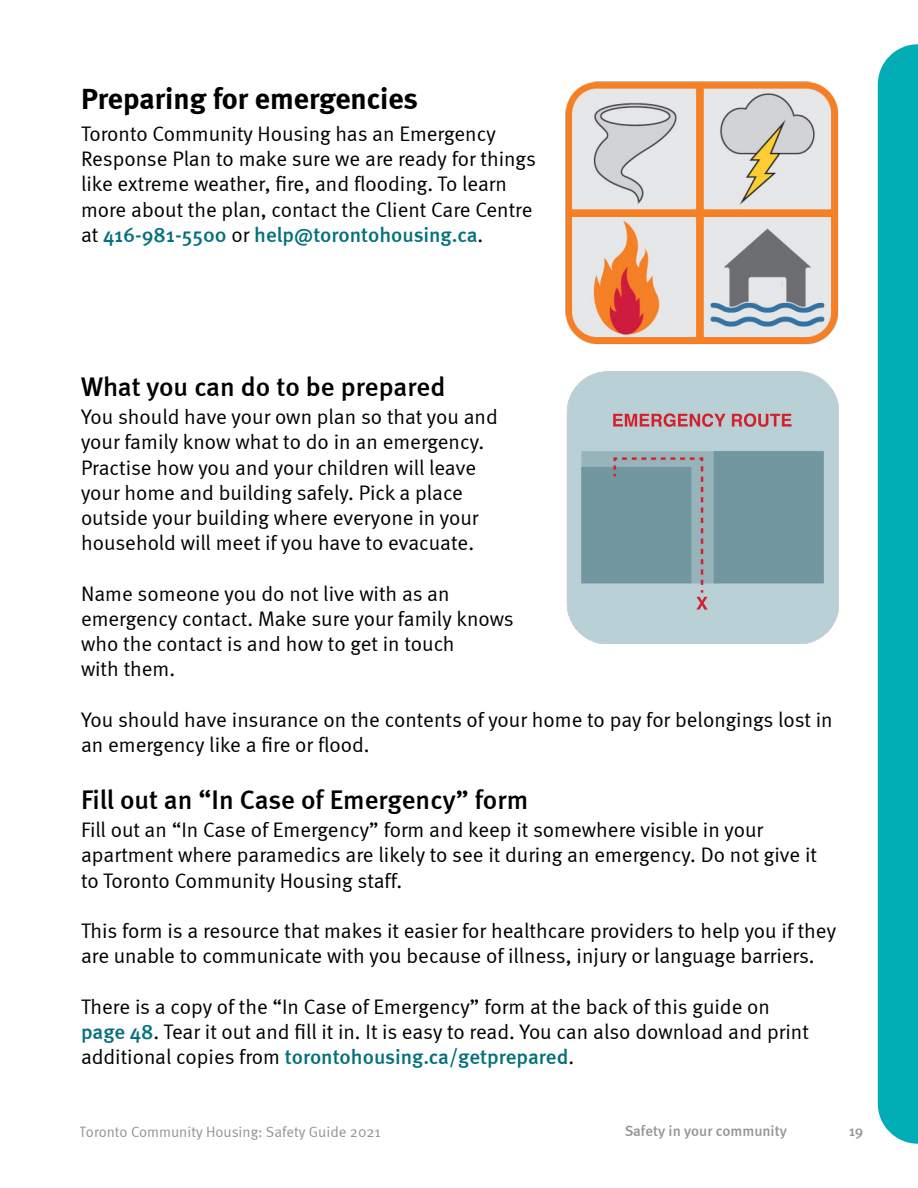
<style>
.page{position:relative;width:918px;height:1188px;background:#fff}
.page>*{position:absolute;margin:0;border:0;box-sizing:border-box;transform-origin:0 0}
.H3_-_Paragraph_Heade{font:700 30px "Meta";color:#000}
.H4_-_Sub_Paragraph_T{font:500 27px "Meta";color:#000}
.Body_Copy{font:21px/25.2px "Meta Normal";color:#000}
.t1{font:15px "Meta Normal";color:#292829}
.t2{font:500 15px "Meta";color:#292829}
.s1{font-family:"Meta";font-weight:500;color:#05707d}
</style>
<div class="page">
<img style="left:566px;top:372px;width:272px;height:272px">
<img style="left:566px;top:81px;width:273px;height:264px">
<div style="left:878px;top:44px;width:40px;height:1100px;background:#00adb4"></div>
<h3 class="H3_-_Paragraph_Heade" style="left:81px;top:81px;width:338px">Preparing for emergencies</h3>
<p class="Body_Copy" style="left:81px;top:121px;width:456px">Toronto Community Housing has an Emergency Response Plan to make sure we are ready for things like extreme weather, fire, and flooding. To learn more about the plan, contact the Client Care Centre at <span class="s1">416-981-5500</span> or <span class="s1">help@torontohousing.ca</span>.</p>
<h4 class="H4_-_Sub_Paragraph_T" style="left:81px;top:371px;width:366px">What you can do to be prepared</h4>
<p class="Body_Copy" style="left:81px;top:404px;width:418px">You should have your own plan so that you and your family know what to do in an emergency.<br>Practise how you and your children will leave your home and building safely. Pick a place outside your building where everyone in your household will meet if you have to evacuate.</p>
<p class="Body_Copy" style="left:81px;top:580px;width:434px">Name someone you do not live with as an emergency contact. Make sure your family knows who the contact is and how to get in touch<br>with them.</p>
<p class="Body_Copy" style="left:81px;top:706px;width:753px">You should have insurance on the contents of your home to pay for belongings lost in an emergency like a fire or flood.</p>
<h4 class="H4_-_Sub_Paragraph_T" style="left:81px;top:784px;width:449px">Fill out an “In Case of Emergency” form</h4>
<p class="Body_Copy" style="left:81px;top:817px;width:738px">Fill out an “In Case of Emergency” form and keep it somewhere visible in your apartment where paramedics are likely to see it during an emergency. Do not give it to Toronto Community Housing staff.</p>
<p class="Body_Copy" style="left:81px;top:918px;width:757px">This form is a resource that makes it easier for healthcare providers to help you if they are unable to communicate with you because of illness, injury or language barriers.</p>
<p class="Body_Copy" style="left:81px;top:993px;width:729px">There is a copy of the “In Case of Emergency” form at the back of this guide on <span class="s1">page 48</span>. Tear it out and fill it in. It is easy to read. You can also download and print additional copies from <span class="s1">torontohousing.ca/getprepared</span>.</p>
<p class="t1" style="left:80px;top:1123px;width:302px">Toronto Community Housing: Safety Guide 2021</p>
<p class="t2" style="left:624px;top:1122px;width:164px">Safety in your community</p>
<p class="t2" style="left:849px;top:1122px;width:16px">19</p>
</div>
